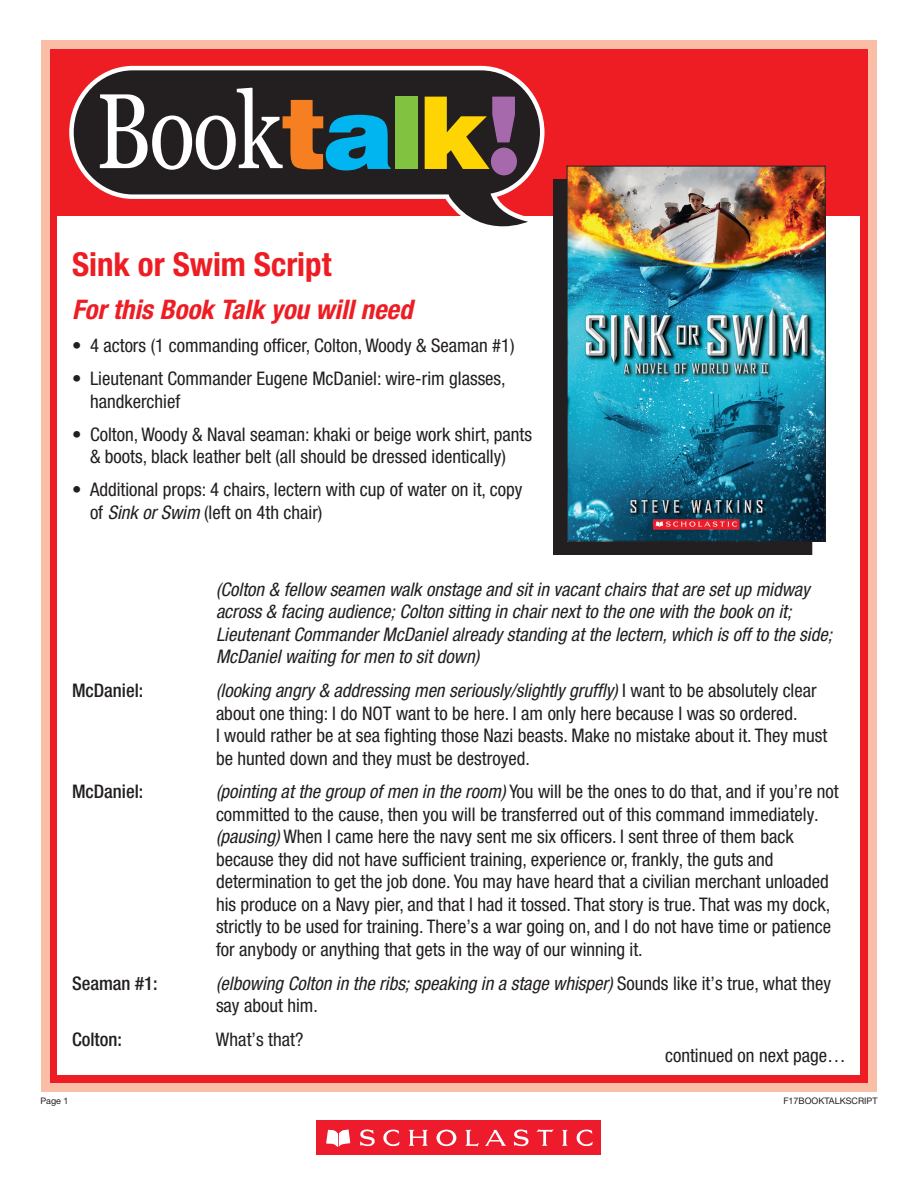
<style>
.page{position:relative;width:918px;height:1188px;background:#fff}
.page>*{position:absolute;margin:0;border:0;box-sizing:border-box;transform-origin:0 0}
.Head_01{font:700 condensed 33px "Helvetica Neue LT Pro";color:#ee1d23}
.Head_02{font:italic 700 condensed 27px "Helvetica Neue LT Pro";color:#ee1d23}
.Script_VZ{font:condensed 18.75px/22.5px "Helvetica Neue LT Pro";color:#231f20}
.Script_VZ-2{font:italic condensed 18.75px/22.5px "Helvetica Neue LT Pro";color:#231f20}
.Bullet_points{font:condensed 18.75px/22.5px "Helvetica Neue LT Pro";color:#231f20}
.Script_VZ-3{font:500 condensed 18.75px "Helvetica Neue LT Pro";color:#231f20}
.t1{font:9px "Helvetica Neue LT Pro";color:#231f20}
.s1{font-style:italic}
.s2{font-style:normal}
</style>
<div class="page">
<div style="left:41px;top:40px;width:836px;height:1052px;background:#fabda6"></div>
<div style="left:50px;top:49px;width:818px;height:1034px;background:#ee1d23"></div>
<div style="left:58px;top:217px;width:802px;height:858px;background:#fff"></div>
<svg style="left:69px;top:66px;width:476px;height:161px;fill:#231f20"></svg>
<svg style="left:100px;top:88px;width:291px;height:82px;background:#586060"></svg>
<div style="left:395px;top:97px;width:23px;height:72px;background:#81c340"></div>
<svg style="left:425px;top:97px;width:92px;height:78px;background:#957730"></svg>
<div style="left:317px;top:1120px;width:284px;height:35px;background:#ee1b2d"></div>
<svg style="left:326px;top:1129px;width:267px;height:18px"></svg>
<div style="left:553px;top:179px;width:259px;height:376px;background:#231f20"></div>
<img style="left:569px;top:168px;width:255px;height:372px">
<div style="left:567px;top:166px;width:259px;height:376px;border:1px solid #231f20"></div>
<p class="Head_01" style="left:72px;top:244px;width:261px">Sink or Swim Script</p>
<p class="Head_02" style="left:72px;top:293px;width:342px">For this Book Talk you will need</p>
<p class="Bullet_points" style="left:72px;top:334px;width:444px">• 4 actors (1 commanding officer, Colton, Woody &amp; Seaman #1)</p>
<p class="Bullet_points" style="left:90px;top:367px;width:417px;text-indent:-18px">• Lieutenant Commander Eugene McDaniel: wire-rim glasses, handkerchief</p>
<p class="Bullet_points" style="left:72px;top:422px;width:462px;text-align:center">• Colton, Woody &amp; Naval seaman: khaki or beige work shirt, pants &amp; boots, black leather belt (all should be dressed identically)</p>
<p class="Bullet_points" style="left:90px;top:478px;width:434px;text-indent:-18px">• Additional props: 4 chairs, lectern with cup of water on it, copy of <span class="s1">Sink or Swim</span> (left on 4th chair)</p>
<p class="Script_VZ-2" style="left:216px;top:578px;width:618px">(Colton &amp; fellow seamen walk onstage and sit in vacant chairs that are set up midway across &amp; facing audience; Colton sitting in chair next to the one with the book on it; Lieutenant Commander McDaniel already standing at the lectern, which is off to the side; McDaniel waiting for men to sit down)</p>
<p class="Script_VZ-3" style="left:72px;top:679px;width:73px">McDaniel:</p>
<p class="Script_VZ" style="left:216px;top:679px;width:613px"><span class="s1">(looking angry &amp; addressing men seriously/slightly gruffly)</span> I want to be absolutely clear about one thing: I do NOT want to be here. I am only here because I was so ordered.<br>I would rather be at sea fighting those Nazi beasts. Make no mistake about it. They must be hunted down and they must be destroyed.</p>
<p class="Script_VZ-3" style="left:72px;top:780px;width:73px">McDaniel:</p>
<p class="Script_VZ" style="left:216px;top:780px;width:624px"><span class="s1">(pointing at the group of men in the room)</span> You will be the ones to do that, and if you’re not committed to the cause, then you will be transferred out of this command immediately. <span class="s1">(pausing)</span> When I came here the navy sent me six officers. I sent three of them back because they did not have sufficient training, experience or, frankly, the guts and determination to get the job done. You may have heard that a civilian merchant unloaded his produce on a Navy pier, and that I had it tossed. That story is true. That was my dock, strictly to be used for training. There’s a war going on, and I do not have time or patience for anybody or anything that gets in the way of our winning it.</p>
<p class="Script_VZ-3" style="left:72px;top:972px;width:87px">Seaman #1:</p>
<p class="Script_VZ-2" style="left:216px;top:971px;width:617px">(elbowing Colton in the ribs; speaking in a stage whisper) <span class="s2">Sounds like it’s true, what they say about him.</span></p>
<p class="Script_VZ-3" style="left:72px;top:1028px;width:51px">Colton:</p>
<p class="Script_VZ" style="left:216px;top:1028px;width:89px">What’s that?</p>
<p class="Script_VZ" style="left:665px;top:1044px;width:182px">continued on next page…</p>
<p class="t1" style="left:40px;top:1096px;width:30px">Page 1</p>
<p class="t1" style="left:783px;top:1096px;width:96px">F17BOOKTALKSCRIPT</p>
</div>
